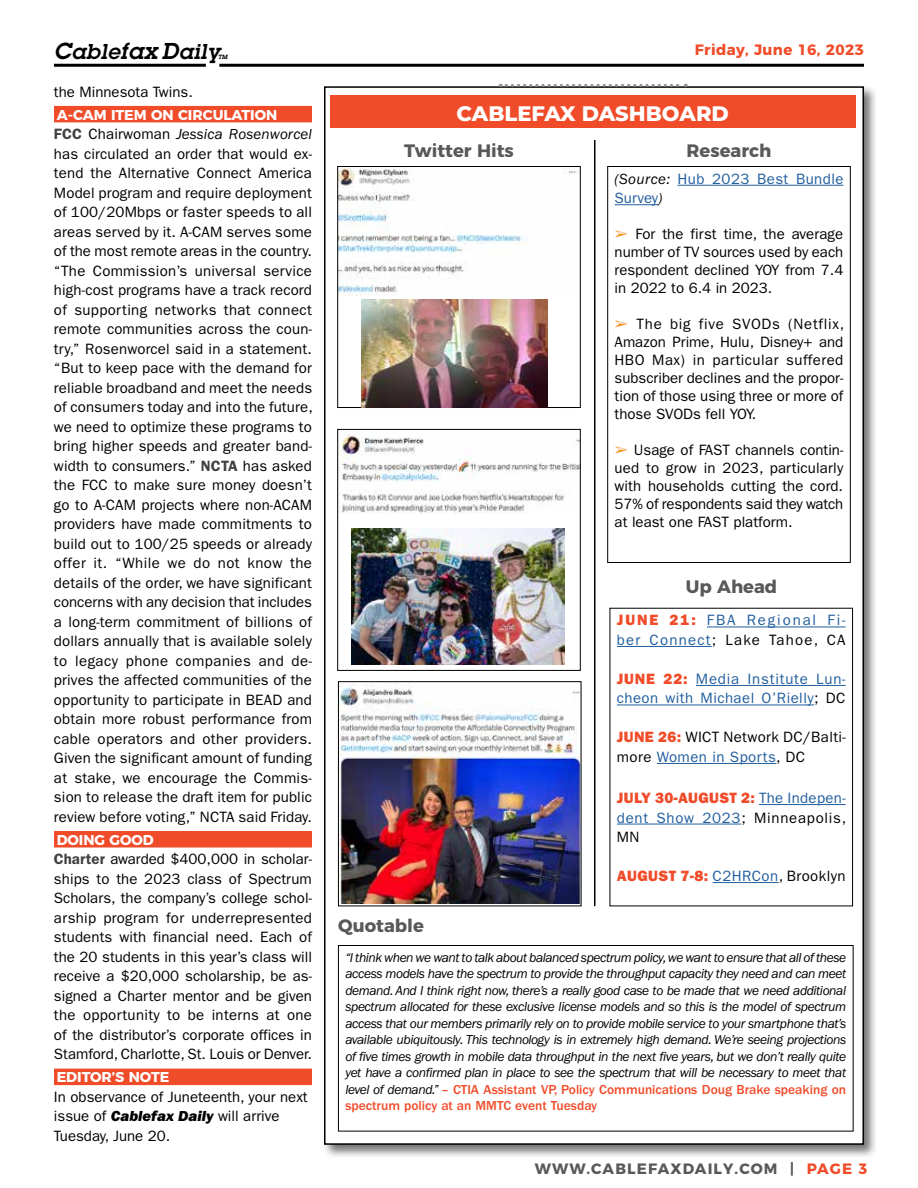
<style>
.page{position:relative;width:918px;height:1188px;background:#fff}
.page>*{position:absolute;margin:0;border:0;box-sizing:border-box;transform-origin:0 0}
.t1{font:800 21px "Montserrat";color:#fff}
.t2{font:italic 600 21px "Lubalin Graph Std";letter-spacing:.03em;color:#000}
.t3{font:700 18px "Montserrat";color:#58595b}
.t4{font:15px/19.5px "ITC Franklin Gothic Std";color:#000;text-align:justify}
.t5{font:15px/19.5px "ITC Franklin Gothic Std";letter-spacing:.03em;color:#215e9e}
.t6{font:15px "ITC Franklin Gothic Std Hvy";letter-spacing:.025em;color:#f04c2a}
.t7{font:15px/19.5px "ITC Franklin Gothic Std";letter-spacing:.025em;color:#000}
.t8{font:15px/19.5px "ITC Franklin Gothic Std";letter-spacing:.08em;color:#215e9e}
.t9{font:700 15px "Montserrat";letter-spacing:.075em;color:#58595b}
.t10{font:15px/19.5px "ITC Franklin Gothic Std";letter-spacing:.05em;color:#000}
.t11{font:700 15px "Montserrat";letter-spacing:.025em;color:#f04c2a}
.t12{font:700 14.25px "Montserrat";color:#fff}
.t13{font:italic 13.5px/16.5px "ITC Franklin Gothic Std";letter-spacing:-.03em;color:#000;text-align:justify}
.t14{font:italic 600 6px "Lubalin Graph Std";color:#000}
.s1{font-size:22.5px}
.s2{font-weight:600;color:#414042}
.s3{font-style:italic}
.s4{font-family:"ITC Franklin Gothic Std Hvy It"}
.s5{font-style:italic;color:#000}
.s6{color:#f78f1e}
.s7{font-family:"ITC Franklin Gothic Std Hvy";color:#f04c2a}
.s8{color:#000}
.s9{color:#215e9e}
.s10{font-family:"ITC Franklin Gothic Std";color:#215e9e}
.s11{font-family:"ITC Franklin Gothic Std";color:#000}
.s12{font-weight:500;font-style:normal;color:#f04c2a}
.s13{color:#f04c2a}
</style>
<div class="page">
<div style="left:322px;top:84px;width:556px;height:1075px;background:#000;opacity:.55"></div>
<div style="left:325px;top:87px;width:538px;height:1057px;background:#fff"></div>
<hr style="left:219px;top:64px;width:645px;height:3px;background:#000">
<hr style="left:54px;top:64px;width:152px;height:3px;background:#000">
<div style="left:54px;top:106px;width:258px;height:16px;background:#f04c2a"></div>
<div style="left:54px;top:831px;width:258px;height:17px;background:#f04c2a"></div>
<div style="left:54px;top:1069px;width:258px;height:16px;background:#f04c2a"></div>
<div style="left:330px;top:95px;width:525px;height:33px;background:#f04c2a"></div>
<svg style="left:500px;top:84px;width:186px;height:3px"></svg>
<hr style="left:594px;top:140px;width:2px;height:766px;background:#000">
<hr style="left:678px;top:185px;width:165px;height:1px;background:#215e9e">
<hr style="left:615px;top:204px;width:43px;height:1px;background:#215e9e">
<div style="left:608px;top:166px;width:242px;height:397px;border:1px solid #000"></div>
<div style="left:338px;top:945px;width:515px;height:186px;border:1px solid #000"></div>
<img style="left:340px;top:168px;width:236px;height:127px">
<div style="left:338px;top:166px;width:242px;height:242px;border:1px solid #000"></div>
<img style="left:340px;top:431px;width:238px;height:82px">
<div style="left:338px;top:429px;width:242px;height:242px;border:1px solid #000"></div>
<hr style="left:707px;top:627px;width:139px;height:1px;background:#215e9e">
<hr style="left:617px;top:646px;width:95px;height:1px;background:#215e9e">
<hr style="left:696px;top:685px;width:150px;height:1px;background:#215e9e">
<hr style="left:617px;top:705px;width:197px;height:1px;background:#215e9e">
<hr style="left:657px;top:763px;width:119px;height:1px;background:#215e9e">
<hr style="left:759px;top:804px;width:87px;height:1px;background:#215e9e">
<hr style="left:617px;top:824px;width:124px;height:1px;background:#215e9e">
<hr style="left:713px;top:882px;width:66px;height:1px;background:#215e9e">
<img style="left:340px;top:684px;width:239px;height:220px">
<div style="left:338px;top:681px;width:243px;height:225px;border:1px solid #000"></div>
<img style="left:362px;top:299px;width:185px;height:109px">
<img style="left:351px;top:528px;width:214px;height:137px">
<h1 class="t2" style="left:54px;top:38px;width:167px"><span class="s1">C</span>able<span class="s1">fax D</span>aily</h1>
<p class="t14" style="left:218px;top:53px;width:11px">TM</p>
<p class="t11" style="left:695px;top:38px;width:171px">Friday, June 16, 2023</p>
<p class="t4" style="left:54px;top:82px;width:140px">the Minnesota Twins.</p>
<p class="t12" style="left:57px;top:103px;width:222px">A-CAM ITEM ON CIRCULATION</p>
<p class="t4" style="left:54px;top:124px;width:260px"><span class="s2">FCC</span> Chairwoman <span class="s3">Jessica Rosenworcel </span>has circulated an order that would ex&shy;tend the Alternative Connect America Model program and require deployment of 100/20Mbps or faster speeds to all areas served by it. A-CAM serves some of the most remote areas in the country. “The Commission’s universal service high-cost programs have a track record of supporting networks that connect remote communities across the coun&shy;try,” Rosenworcel said in a statement. “But to keep pace with the demand for reliable broadband and meet the needs of consumers today and into the future, we need to optimize these programs to bring higher speeds and greater band&shy;width to consumers.” <span class="s2">NCTA</span> has asked the FCC to make sure money doesn’t go to A-CAM projects where non-ACAM providers have made commitments to build out to 100/25 speeds or already offer it. “While we do not know the details of the order, we have significant concerns with any decision that includes a long-term commitment of billions of dollars annually that is available solely to legacy phone companies and de&shy;prives the affected communities of the opportunity to participate in BEAD and obtain more robust performance from cable operators and other providers.<br>Given the significant amount of funding at stake, we encourage the Commis&shy;sion to release the draft item for public review before voting,” NCTA said Friday.</p>
<p class="t12" style="left:57px;top:828px;width:99px">DOING GOOD</p>
<p class="t4" style="left:54px;top:850px;width:260px"><span class="s2">Charter</span> awarded $400,000 in scholar&shy;ships to the 2023 class of Spectrum Scholars, the company’s college schol&shy;arship program for underrepresented students with financial need. Each of the 20 students in this year’s class will receive a $20,000 scholarship, be as&shy;signed a Charter mentor and be given the opportunity to be interns at one of the distributor’s corporate offices in Stamford, Charlotte, St. Louis or Denver.</p>
<p class="t12" style="left:57px;top:1066px;width:114px">EDITOR’S NOTE</p>
<p class="t4" style="left:54px;top:1087px;width:255px;text-align:left">In observance of Juneteenth, your next issue of <span class="s4">Cablefax Daily</span> will arrive<br>Tuesday, June 20.</p>
<h1 class="t1" style="left:457px;top:98px;width:274px">CABLEFAX DASHBOARD</h1>
<p class="t3" style="left:404px;top:136px;width:111px">Twitter Hits</p>
<p class="t3" style="left:338px;top:911px;width:87px">Quotable</p>
<p class="t3" style="left:687px;top:136px;width:86px">Research</p>
<p class="t5" style="left:615px;top:169px;width:230px"><span class="s5">(Source:</span> Hub 2023 Best Bundle<br>Survey<span class="s5">)</span></p>
<p class="t4" style="left:615px;top:225px;width:230px;line-height:18px"><span class="s6">➢</span> For the first time, the average number of TV sources used by each respondent declined YOY from 7.4 in 2022 to 6.4 in 2023.</p>
<p class="t4" style="left:615px;top:315px;width:231px;line-height:18px"><span class="s6">➢</span> The big five SVODs (Netflix, Amazon Prime, Hulu, Disney+ and HBO Max) in particular suffered subscriber declines and the propor&shy;tion of those using three or more of those SVODs fell YOY.</p>
<p class="t4" style="left:615px;top:441px;width:230px;line-height:18px"><span class="s6">➢</span> Usage of FAST channels contin&shy;ued to grow in 2023, particularly with households cutting the cord.<br>57% of respondents said they watch at least one FAST platform.</p>
<p class="t3" style="left:686px;top:572px;width:93px">Up Ahead</p>
<p class="t8" style="left:617px;top:611px;width:230px"><span class="s7">JUNE 21:</span> FBA Regional Fi&shy;ber Connect<span class="s8">; Lake Tahoe, CA</span></p>
<p class="t5" style="left:617px;top:669px;width:230px"><span class="s7">JUNE 22:</span> Media Institute Lun&shy;cheon with Michael O’Rielly<span class="s8">; DC</span></p>
<p class="t7" style="left:617px;top:728px;width:230px"><span class="s7">JUNE 26:</span> WICT Network DC/Balti&shy;more <span class="s9">Women in Sports</span>, DC</p>
<p class="t6" style="left:617px;top:789px;width:230px">JULY 30-AUGUST 2: <span class="s10">The Indepen-</span></p>
<p class="t10" style="left:617px;top:808px;width:231px"><span class="s9">dent Show 2023</span>; Minneapolis,<br>MN</p>
<p class="t6" style="left:617px;top:867px;width:230px">AUGUST 7-8: <span class="s10">C2HRCon</span><span class="s11">, Brooklyn</span></p>
<p class="t13" style="left:345px;top:949px;width:502px">“I think when we want to talk about balanced spectrum policy, we want to ensure that all of these access models have the spectrum to provide the throughput capacity they need and can meet demand. And I think right now, there’s a really good case to be made that we need additional spectrum allocated for these exclusive license models and so this is the model of spectrum access that our members primarily rely on to provide mobile service to your smartphone that’s available ubiquitously. This technology is in extremely high demand. We’re seeing projections of five times growth in mobile data throughput in the next five years, but we don’t really quite yet have a confirmed plan in place to see the spectrum that will be necessary to meet that level of demand.” <span class="s12">– CTIA Assistant VP, Policy Communications Doug Brake speaking on spectrum policy at an MMTC event Tuesday</span></p>
<p class="t9" style="left:535px;top:1156px;width:334px">WWW.CABLEFAXDAILY.COM | <span class="s13">PAGE 3</span></p>
</div>
